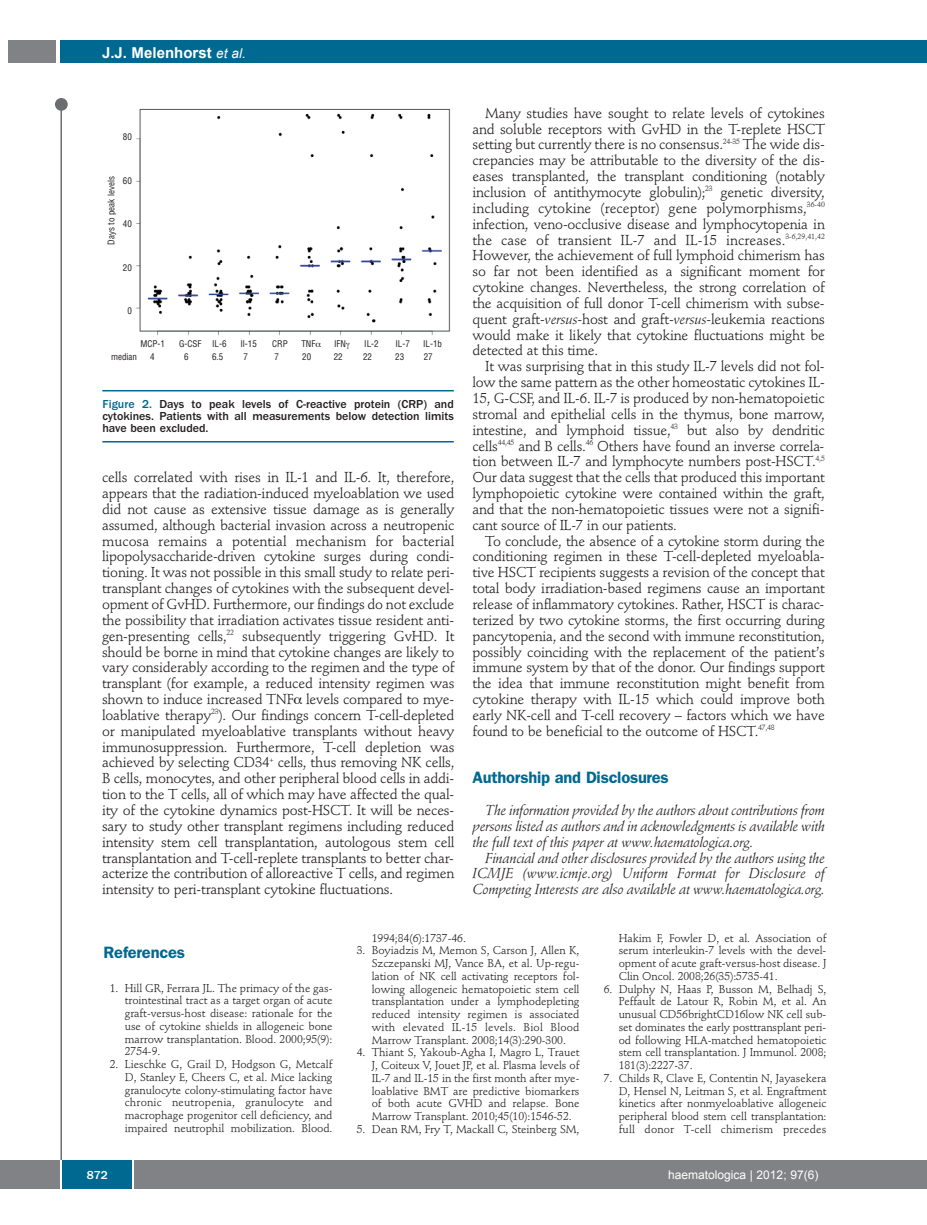
<style>
.page{position:relative;width:927px;height:1225px;background:#fff}
.page>*{position:absolute;margin:0;border:0;box-sizing:border-box;transform-origin:0 0}
.t1{font:600 16.5px "Franklin Gothic";letter-spacing:-.015em;color:#006991}
.t2{font:700 15px "Arial";color:#fff}
.t3{font:14.25px/15.9px "Stempel Schneidler";letter-spacing:-.015em;color:#231f20;text-align:justify}
.t4{font:italic 14.25px/15.9px "Stempel Schneidler";letter-spacing:-.015em;color:#231f20;text-align:justify}
.t5{font:500 12px/12px "Franklin Gothic";color:#231f20;text-align:justify}
.t6{font:12px "Arial";color:#fff}
.t7{font:500 12px "Franklin Gothic";color:#fff}
.t8{font:11.25px/12.8px "Stempel Schneidler";letter-spacing:-.005em;color:#231f20;text-align:justify}
.t9{font:condensed 9px "Helvetica";color:#231f20}
.s1{font-weight:400;font-style:italic;font-size:13.5px}
.s2{color:#006991}
.s3{font-style:italic}
</style>
<div class="page">
<div style="left:911px;top:40px;width:16px;height:22px;background:#006991"></div>
<div style="left:910px;top:1160px;width:17px;height:28px;background:#808285"></div>
<div style="left:55px;top:98px;width:13px;height:13px;background:#6c6d70;border-radius:50%"></div>
<hr style="left:60px;top:101px;width:2px;height:1061px;background:#6c6d70">
<div style="left:60px;top:40px;width:852px;height:22px;background:#006991"></div>
<div style="left:9px;top:40px;width:47px;height:22px;background:#808285"></div>
<div style="left:0;top:1160px;width:911px;height:28px;background:#808285"></div>
<div style="left:62px;top:1160px;width:71px;height:28px;background:#006991"></div>
<hr style="left:60px;top:1160px;width:2px;height:28px;background:#fff">
<svg style="left:133px;top:1160px;width:1px;height:28px"></svg>
<img style="left:136px;top:108px;width:315px;height:228px">
<hr style="left:102px;top:390px;width:352px;height:1px;background:#006991">
<hr style="left:102px;top:441px;width:352px;height:1px;background:#006991">
<p class="t2" style="left:102px;top:44px;width:145px">J.J. melenhorst <span class="s1">et al.</span></p>
<p class="t9" style="left:123px;top:132px;width:10px">80</p>
<p class="t9" style="left:123px;top:175px;width:10px">60</p>
<p class="t9" style="left:123px;top:219px;width:10px">40</p>
<p class="t9" style="left:123px;top:262px;width:10px">20</p>
<p class="t9" style="left:127px;top:306px;width:6px">0</p>
<p class="t9" style="left:111px;top:352px;width:27px">median</p>
<p class="t9" style="left:150px;top:352px;width:6px">4</p>
<p class="t9" style="left:184px;top:352px;width:6px">6</p>
<p class="t9" style="left:212px;top:352px;width:13px">6.5</p>
<p class="t9" style="left:244px;top:352px;width:6px">7</p>
<p class="t9" style="left:274px;top:352px;width:6px">7</p>
<p class="t9" style="left:302px;top:352px;width:10px">20</p>
<p class="t9" style="left:334px;top:352px;width:10px">22</p>
<p class="t9" style="left:363px;top:352px;width:10px">22</p>
<p class="t9" style="left:395px;top:352px;width:10px">23</p>
<p class="t9" style="left:424px;top:352px;width:10px">27</p>
<p class="t9" style="left:106px;top:245px;width:70px;rotate:-90deg">Days to peak levels</p>
<p class="t9" style="left:141px;top:338px;width:26px">MCP-1</p>
<p class="t9" style="left:179px;top:338px;width:49px">G-CSF IL-6</p>
<p class="t9" style="left:240px;top:338px;width:18px">Il-15</p>
<p class="t9" style="left:272px;top:338px;width:17px">CRP</p>
<p class="t9" style="left:301px;top:338px;width:15px">TNF</p>
<p class="t9" style="left:334px;top:338px;width:13px">IFN</p>
<p class="t9" style="left:364px;top:338px;width:16px">IL-2</p>
<p class="t9" style="left:395px;top:338px;width:16px">IL-7</p>
<p class="t9" style="left:423px;top:338px;width:20px">IL-1b</p>
<p class="t5" style="left:102px;top:399px;width:353px"><span class="s2">Figure 2.</span> Days to peak levels of C-reactive protein (CRP) and cytokines. Patients with all measurements below detection limits have been excluded.</p>
<p class="t3" style="left:102px;top:471px;width:354px">cells correlated with rises in IL-1 and IL-6. It, therefore, appears that the radiation-induced myeloablation we used did not cause as extensive tissue damage as is generally assumed, although bacterial invasion across a neutropenic mucosa remains a potential mechanism for bacterial lipopolysaccharide-driven cytokine surges during condi&shy;tioning. It was not possible in this small study to relate peri&shy;transplant changes of cytokines with the subsequent devel&shy;opment of GvHD. Furthermore, our findings do not exclude the possibility that irradiation activates tissue resident anti&shy;gen-presenting cells,<sup>22</sup> subsequently triggering GvHD. It should be borne in mind that cytokine changes are likely to vary considerably according to the regimen and the type of transplant (for example, a reduced intensity regimen was shown to induce increased TNF levels compared to mye&shy;loablative therapy<sup>23</sup>). Our findings concern T-cell-depleted or manipulated myeloablative transplants without heavy immunosuppression. Furthermore, T-cell depletion was achieved by selecting CD34<sup>+</sup> cells, thus removing NK cells, B cells, monocytes, and other peripheral blood cells in addi&shy;tion to the T cells, all of which may have affected the qual&shy;ity of the cytokine dynamics post-HSCT. It will be neces&shy;sary to study other transplant regimens including reduced intensity stem cell transplantation, autologous stem cell transplantation and T-cell-replete transplants to better char&shy;acterize the contribution of alloreactive T cells, and regimen intensity to peri-transplant cytokine fluctuations.</p>
<p class="t3" style="left:472px;top:106px;width:354px;text-indent:13px">Many studies have sought to relate levels of cytokines and soluble receptors with GvHD in the T-replete HSCT setting but currently there is no consensus.<sup>24-35</sup> The wide dis&shy;crepancies may be attributable to the diversity of the dis&shy;eases transplanted, the transplant conditioning (notably inclusion of antithymocyte globulin);<sup>23</sup> genetic diversity, including cytokine (receptor) gene polymorphisms,<sup>36-40 </sup>infection, veno-occlusive disease and lymphocytopenia in the case of transient IL-7 and IL-15 increases.<sup>3-6,29,41,42<br></sup>However, the achievement of full lymphoid chimerism has so far not been identified as a significant moment for cytokine changes. Nevertheless, the strong correlation of the acquisition of full donor T-cell chimerism with subse&shy;quent graft-<span class="s3">versus</span>-host and graft-<span class="s3">versus</span>-leukemia reactions would make it likely that cytokine fluctuations might be detected at this time.</p>
<p class="t3" style="left:472px;top:360px;width:354px;text-indent:13px">It was surprising that in this study IL-7 levels did not fol&shy;low the same pattern as the other homeostatic cytokines IL-15, G-CSF, and IL-6. IL-7 is produced by non-hematopoietic stromal and epithelial cells in the thymus, bone marrow, intestine, and lymphoid tissue,<sup>43</sup> but also by dendritic cells<sup>44,45</sup> and B cells.<sup>46</sup> Others have found an inverse correla&shy;tion between IL-7 and lymphocyte numbers post-HSCT.<sup>4,5<br></sup>Our data suggest that the cells that produced this important lymphopoietic cytokine were contained within the graft, and that the non-hematopoietic tissues were not a signifi&shy;cant source of IL-7 in our patients.</p>
<p class="t3" style="left:472px;top:534px;width:354px;text-indent:13px">To conclude, the absence of a cytokine storm during the conditioning regimen in these T-cell-depleted myeloabla&shy;tive HSCT recipients suggests a revision of the concept that total body irradiation-based regimens cause an important release of inflammatory cytokines. Rather, HSCT is charac&shy;terized by two cytokine storms, the first occurring during pancytopenia, and the second with immune reconstitution, possibly coinciding with the replacement of the patient’s immune system by that of the donor. Our findings support the idea that immune reconstitution might benefit from cytokine therapy with IL-15 which could improve both early NK-cell and T-cell recovery – factors which we have found to be beneficial to the outcome of HSCT.<sup>47,48</sup></p>
<p class="t1" style="left:472px;top:772px;width:198px">Authorship and Disclosures</p>
<p class="t4" style="left:472px;top:803px;width:354px;text-indent:13px">The information provided by the authors about contributions from persons listed as authors and in acknowledgments is available with the full text of this paper at www.haematologica.org.</p>
<p class="t4" style="left:472px;top:851px;width:354px;text-indent:13px">Financial and other disclosures provided by the authors using the ICMJE (www.icmje.org) Uniform Format for Disclosure of Competing Interests are also available at www.haematologica.org.</p>
<p class="t1" style="left:104px;top:946px;width:83px">References</p>
<p class="t8" style="left:125px;top:982px;width:209px;text-indent:-15px">1. Hill GR, Ferrara JL. The primacy of the gas&shy;trointestinal tract as a target organ of acute graft-versus-host disease: rationale for the use of cytokine shields in allogeneic bone marrow transplantation. Blood. 2000;95(9):<br>2754-9.</p>
<p class="t8" style="left:125px;top:1059px;width:209px;text-indent:-15px">2. Lieschke G, Grail D, Hodgson G, Metcalf D, Stanley E, Cheers C, et al. Mice lacking granulocyte colony-stimulating factor have chronic neutropenia, granulocyte and macrophage progenitor cell deficiency, and impaired neutrophil mobilization. Blood.</p>
<p class="t8" style="left:372px;top:932px;width:96px">1994;84(6):1737-46.</p>
<p class="t8" style="left:372px;top:945px;width:209px;text-indent:-15px">3. Boyiadzis M, Memon S, Carson J, Allen K, Szczepanski MJ, Vance BA, et al. Up-regu&shy;lation of NK cell activating receptors fol&shy;lowing allogeneic hematopoietic stem cell transplantation under a lymphodepleting reduced intensity regimen is associated with elevated IL-15 levels. Biol Blood Marrow Transplant. 2008;14(3):290-300.</p>
<p class="t8" style="left:372px;top:1047px;width:209px;text-indent:-15px">4. Thiant S, Yakoub-Agha I, Magro L, Trauet J, Coiteux V, Jouet JP, et al. Plasma levels of IL-7 and IL-15 in the first month after mye&shy;loablative BMT are predictive biomarkers of both acute GVHD and relapse. Bone Marrow Transplant. 2010;45(10):1546-52.</p>
<p class="t8" style="left:357px;top:1123px;width:224px">5. Dean RM, Fry T, Mackall C, Steinberg SM,</p>
<p class="t8" style="left:619px;top:932px;width:209px">Hakim F, Fowler D, et al. Association of serum interleukin-7 levels with the devel&shy;opment of acute graft-versus-host disease. J Clin Oncol. 2008;26(35):5735-41.</p>
<p class="t8" style="left:619px;top:983px;width:209px;text-indent:-15px">6. Dulphy N, Haas P, Busson M, Belhadj S, Peffault de Latour R, Robin M, et al. An unusual CD56brightCD16low NK cell sub&shy;set dominates the early posttransplant peri&shy;od following HLA-matched hematopoietic stem cell transplantation. J Immunol. 2008; 181(3):2227-37.</p>
<p class="t8" style="left:619px;top:1072px;width:209px;text-indent:-15px">7. Childs R, Clave E, Contentin N, Jayasekera D, Hensel N, Leitman S, et al. Engraftment kinetics after nonmyeloablative allogeneic peripheral blood stem cell transplantation: full donor T-cell chimerism precedes</p>
<p class="t7" style="left:87px;top:1171px;width:23px">872</p>
<p class="t6" style="left:668px;top:1168px;width:152px">haematologica | 2012; 97(6)</p>
</div>
